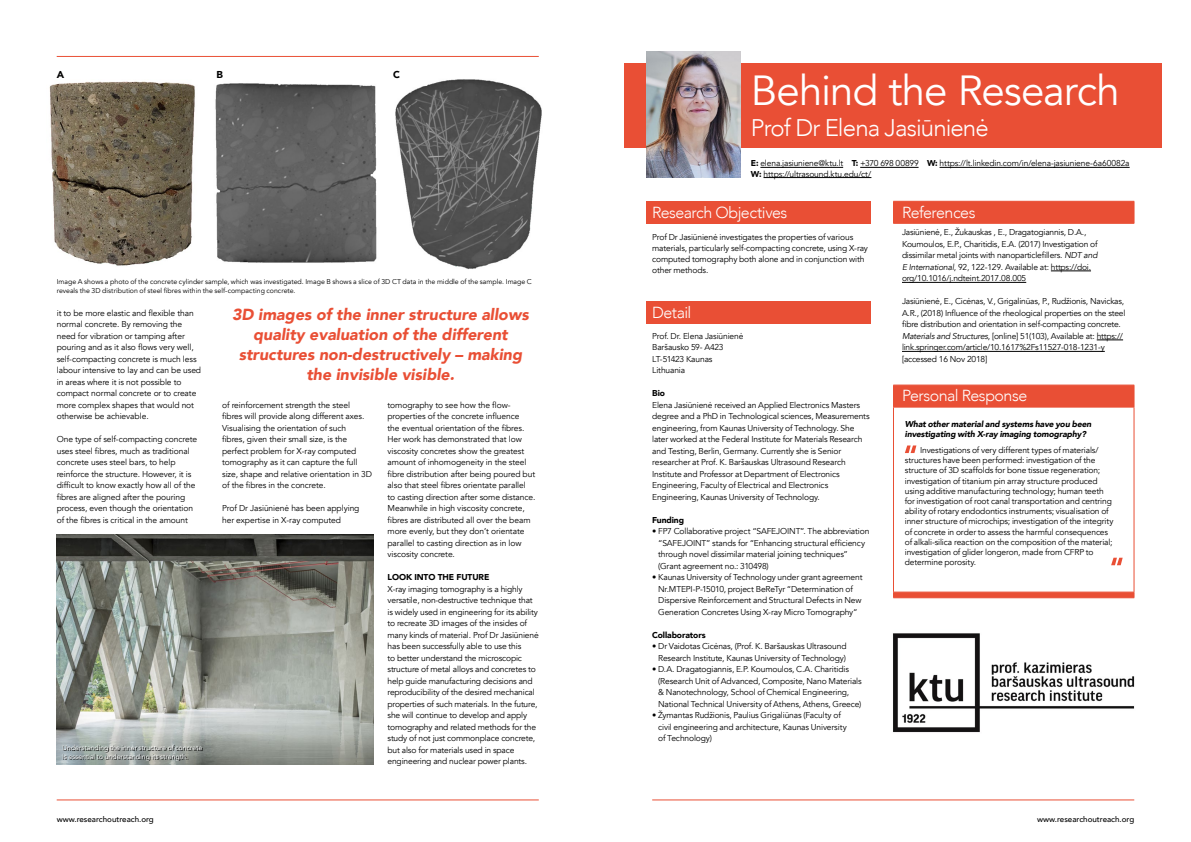
<style>
.page{position:relative;width:1191px;height:842px;background:#fff}
.page>*{position:absolute;margin:0;border:0;box-sizing:border-box;transform-origin:0 0}
.t1{font:42px "Avenir";letter-spacing:-.02em;color:#fff}
.t2{font:300 24px "Avenir";letter-spacing:-.04em;color:#fff}
.t3{font:italic 900 16px/20px "Avenir";color:#e94f35;text-align:center}
.t4{font:300 16px "Avenir";letter-spacing:-.03em;color:#fff}
.t5{font:900 10px "Avenir";color:#000}
.t6{font:8.5px/11.5px "Avenir";letter-spacing:-.015em;color:#000}
.t7{font:italic 900 8.5px/10.2px "Avenir";letter-spacing:-.01em;color:#000}
.t8{font:900 8.5px "Avenir";letter-spacing:-.01em;color:#000}
.t9{font:500 8px "Avenir";color:#000}
.t10{font:7px/8.5px "Avenir";color:#000}
.t11{font:7px/8.5px "Avenir";letter-spacing:-.005em;color:#fff}
.s1{font-weight:900}
.s2{font-style:italic}
</style>
<div class="page">
<hr style="left:652px;top:800px;width:482px;height:1px;background:#e94f35">
<div style="left:624px;top:63px;width:537px;height:84px;background:#e94f35"></div>
<hr style="left:57px;top:800px;width:482px;height:1px;background:#e94f35">
<hr style="left:57px;top:56px;width:482px;height:1px;background:#e94f35">
<div style="left:894px;top:202px;width:239px;height:395px;background:#e94f35"></div>
<svg style="left:893px;top:224px;width:241px;height:368px"></svg>
<svg style="left:893px;top:202px;width:1px;height:21px"></svg>
<hr style="left:893px;top:201px;width:241px;height:1px;background:#e94f35">
<svg style="left:1133px;top:202px;width:1px;height:21px"></svg>
<hr style="left:893px;top:223px;width:241px;height:1px;background:#e94f35">
<svg style="left:893px;top:386px;width:1px;height:21px"></svg>
<hr style="left:893px;top:385px;width:241px;height:1px;background:#e94f35">
<svg style="left:1133px;top:386px;width:1px;height:21px"></svg>
<hr style="left:893px;top:407px;width:1px;height:185px;background:#e94f35">
<hr style="left:893px;top:407px;width:241px;height:1px;background:#e94f35">
<hr style="left:1133px;top:407px;width:1px;height:185px;background:#e94f35">
<hr style="left:893px;top:592px;width:241px;height:1px;background:#e94f35">
<hr style="left:893px;top:597px;width:241px;height:1px;background:#e94f35">
<hr style="left:1050px;top:271px;width:41px;height:1px;background:#000">
<hr style="left:902px;top:282px;width:124px;height:1px;background:#000">
<svg style="left:1096px;top:340px;width:27px;height:1px"></svg>
<hr style="left:902px;top:351px;width:202px;height:1px;background:#000">
<svg style="left:905px;top:445px;width:11px;height:8px"></svg>
<svg style="left:1111px;top:558px;width:11px;height:7px"></svg>
<div style="left:646px;top:301px;width:224px;height:22px;background:#e94f35"></div>
<div style="left:646px;top:201px;width:224px;height:22px;background:#e94f35"></div>
<img style="left:646px;top:51px;width:95px;height:127px">
<hr style="left:760px;top:167px;width:83px;height:1px;background:#000">
<hr style="left:860px;top:167px;width:58px;height:1px;background:#000">
<hr style="left:939px;top:167px;width:190px;height:1px;background:#000">
<hr style="left:763px;top:177px;width:108px;height:1px;background:#000">
<img style="left:893px;top:633px;width:242px;height:100px">
<img style="left:57px;top:534px;width:316px;height:230px">
<svg style="left:63px;top:745px;width:140px;height:16px;background:#878e8b"></svg>
<img style="left:395px;top:79px;width:147px;height:191px">
<img style="left:49px;top:81px;width:146px;height:185px">
<img style="left:215px;top:83px;width:162px;height:180px">
<p class="t5" style="left:57px;top:66px;width:9px">A</p>
<p class="t5" style="left:217px;top:66px;width:8px">B</p>
<p class="t5" style="left:393px;top:66px;width:8px">C</p>
<p class="t10" style="left:57px;top:278px;width:477px">Image A shows a photo of the concrete cylinder sample, which was investigated. Image B shows a slice of 3D CT data in the middle of the sample. Image C reveals the 3D distribution of steel fibres within the self-compacting concrete.</p>
<p class="t6" style="left:57px;top:307px;width:146px">it to be more elastic and flexible than normal concrete. By removing the need for vibration or tamping after pouring and as it also flows very well, self-compacting concrete is much less labour intensive to lay and can be used in areas where it is not possible to compact normal concrete or to create more complex shapes that would not otherwise be achievable.</p>
<p class="t6" style="left:57px;top:434px;width:142px">One type of self-compacting concrete uses steel fibres, much as traditional concrete uses steel bars, to help reinforce the structure. However, it is difficult to know exactly how all of the fibres are aligned after the pouring process, even though the orientation of the fibres is critical in the amount</p>
<p class="t11" style="left:62px;top:744px;width:141px">Understanding the inner structure of concrete is essential to understanding its strength.</p>
<h3 class="t3" style="left:232px;top:305px;width:298px">3D images of the inner structure allows quality evaluation of the different structures non-destructively – making the invisible visible.</h3>
<p class="t6" style="left:222px;top:399px;width:151px">of reinforcement strength the steel fibres will provide along different axes.<br>Visualising the orientation of such<br>fibres, given their small size, is the perfect problem for X-ray computed tomography as it can capture the full size, shape and relative orientation in 3D of the fibres in the concrete.</p>
<p class="t6" style="left:222px;top:503px;width:139px">Prof Dr Jasiūnienė has been applying her expertise in X-ray computed</p>
<p class="t6" style="left:387px;top:399px;width:149px">tomography to see how the flow&shy;properties of the concrete influence<br>the eventual orientation of the fibres.<br>Her work has demonstrated that low viscosity concretes show the greatest amount of inhomogeneity in the steel fibre distribution after being poured but also that steel fibres orientate parallel to casting direction after some distance.<br>Meanwhile in high viscosity concrete, fibres are distributed all over the beam more evenly, but they don’t orientate parallel to casting direction as in low viscosity concrete.</p>
<p class="t8" style="left:387px;top:570px;width:103px">LOOK INTO THE FUTURE</p>
<p class="t6" style="left:387px;top:583px;width:153px">X-ray imaging tomography is a highly versatile, non-destructive technique that is widely used in engineering for its ability to recreate 3D images of the insides of many kinds of material. Prof Dr Jasiūnienė has been successfully able to use this<br>to better understand the microscopic structure of metal alloys and concretes to help guide manufacturing decisions and reproducibility of the desired mechanical properties of such materials. In the future, she will continue to develop and apply tomography and related methods for the study of not just commonplace concrete, but also for materials used in space engineering and nuclear power plants.</p>
<h1 class="t1" style="left:751px;top:65px;width:370px">Behind the Research</h1>
<h2 class="t2" style="left:751px;top:113px;width:239px">Prof Dr Elena Jasiūnienė</h2>
<p class="t6" style="left:751px;top:158px;width:380px;line-height:10.2px"><span class="s1">E:</span> elena.jasiuniene@ktu.lt <span class="s1">T:</span> +370 698 00899 <span class="s1">W:</span> https://lt.linkedin.com/in/elena-jasiuniene-6a60082a<br><span class="s1">W:</span> https://ultrasound.ktu.edu/ct/</p>
<h3 class="t4" style="left:652px;top:203px;width:137px">Research Objectives</h3>
<p class="t6" style="left:652px;top:231px;width:217px;line-height:11px">Prof Dr Jasiūnienė investigates the properties of various materials, particularly self-compacting concrete, using X-ray computed tomography both alone and in conjunction with other methods.</p>
<h3 class="t4" style="left:652px;top:303px;width:41px">Detail</h3>
<p class="t6" style="left:652px;top:330px;width:93px">Prof. Dr. Elena Jasiūnienė<br>Baršausko 59- A423<br>LT-51423 Kaunas<br>Lithuania</p>
<p class="t8" style="left:652px;top:386px;width:14px">Bio</p>
<p class="t6" style="left:652px;top:399px;width:219px">Elena Jasiūnienė received an Applied Electronics Masters degree and a PhD in Technological sciences, Measurements engineering, from Kaunas University of Technology. She later worked at the Federal Institute for Materials Research and Testing, Berlin, Germany. Currently she is Senior researcher at Prof. K. Baršauskas Ultrasound Research Institute and Professor at Department of Electronics Engineering, Faculty of Electrical and Electronics Engineering, Kaunas University of Technology.</p>
<p class="t8" style="left:652px;top:513px;width:33px">Funding</p>
<p class="t6" style="left:658px;top:526px;width:213px;text-indent:-6px">• FP7 Collaborative project “SAFEJOINT”. The abbreviation “SAFEJOINT” stands for “Enhancing structural efficiency through novel dissimilar material joining techniques” (Grant agreement no.: 310498)</p>
<p class="t6" style="left:652px;top:572px;width:212px;text-align:center">• Kaunas University of Technology under grant agreement Nr.MTEPI-P-15010, project BeReTyr “Determination of Dispersive Reinforcement and Structural Defects in New Generation Concretes Using X-ray Micro Tomography“</p>
<p class="t8" style="left:652px;top:628px;width:55px">Collaborators</p>
<p class="t6" style="left:652px;top:641px;width:196px;text-align:right">• Dr Vaidotas Cicėnas, (Prof. K. Baršauskas Ultrasound<br>Research Institute, Kaunas University of Technology)</p>
<p class="t6" style="left:658px;top:664px;width:205px;text-indent:-6px">• D.A. Dragatogiannis, E.P. Koumoulos, C.A. Charitidis (Research Unit of Advanced, Composite, Nano Materials &amp; Nanotechnology, School of Chemical Engineering, National Technical University of Athens, Athens, Greece)</p>
<p class="t6" style="left:658px;top:710px;width:190px;text-indent:-6px">• Žymantas Rudžionis, Paulius Grigaliūnas (Faculty of civil engineering and architecture, Kaunas University of Technology)</p>
<h3 class="t4" style="left:902px;top:203px;width:75px">References</h3>
<p class="t6" style="left:902px;top:227px;width:197px">Jasiūnienė, E., Žukauskas , E., Dragatogiannis, D.A., Koumoulos, E.P., Charitidis, E.A. (2017) Investigation of dissimilar metal joints with nanoparticlefillers. <span class="s2">NDT and E International</span>, 92, 122-129. Available at: https://doi. org/10.1016/j.ndteint.2017.08.005</p>
<p class="t6" style="left:902px;top:296px;width:225px">Jasiūnienė, E., Cicėnas, V., Grigalinūas, P., Rudžionis, Navickas, A.R., (2018) Influence of the rheological properties on the steel fibre distribution and orientation in self-compacting concrete.<br><span class="s2">Materials and Structures</span>, [online] 51(103), Available at: https:// link.springer.com/article/10.1617%2Fs11527-018-1231-y [accessed 16 Nov 2018]</p>
<h3 class="t4" style="left:902px;top:386px;width:127px">Personal Response</h3>
<p class="t7" style="left:905px;top:419px;width:188px">What other material and systems have you been investigating with X-ray imaging tomography?</p>
<p class="t6" style="left:905px;top:445px;width:210px;line-height:10.2px;text-indent:15px">Investigations of very different types of materials/ structures have been performed: investigation of the structure of 3D scaffolds for bone tissue regeneration; investigation of titanium pin array structure produced using additive manufacturing technology; human teeth for investigation of root canal transportation and centring ability of rotary endodontics instruments; visualisation of inner structure of microchips; investigation of the integrity of concrete in order to assess the harmful consequences of alkali-silica reaction on the composition of the material; investigation of glider longeron, made from CFRP to determine porosity.</p>
<p class="t9" style="left:57px;top:812px;width:99px">www.researchoutreach.org</p>
<p class="t9" style="left:1037px;top:812px;width:99px">www.researchoutreach.org</p>
</div>
